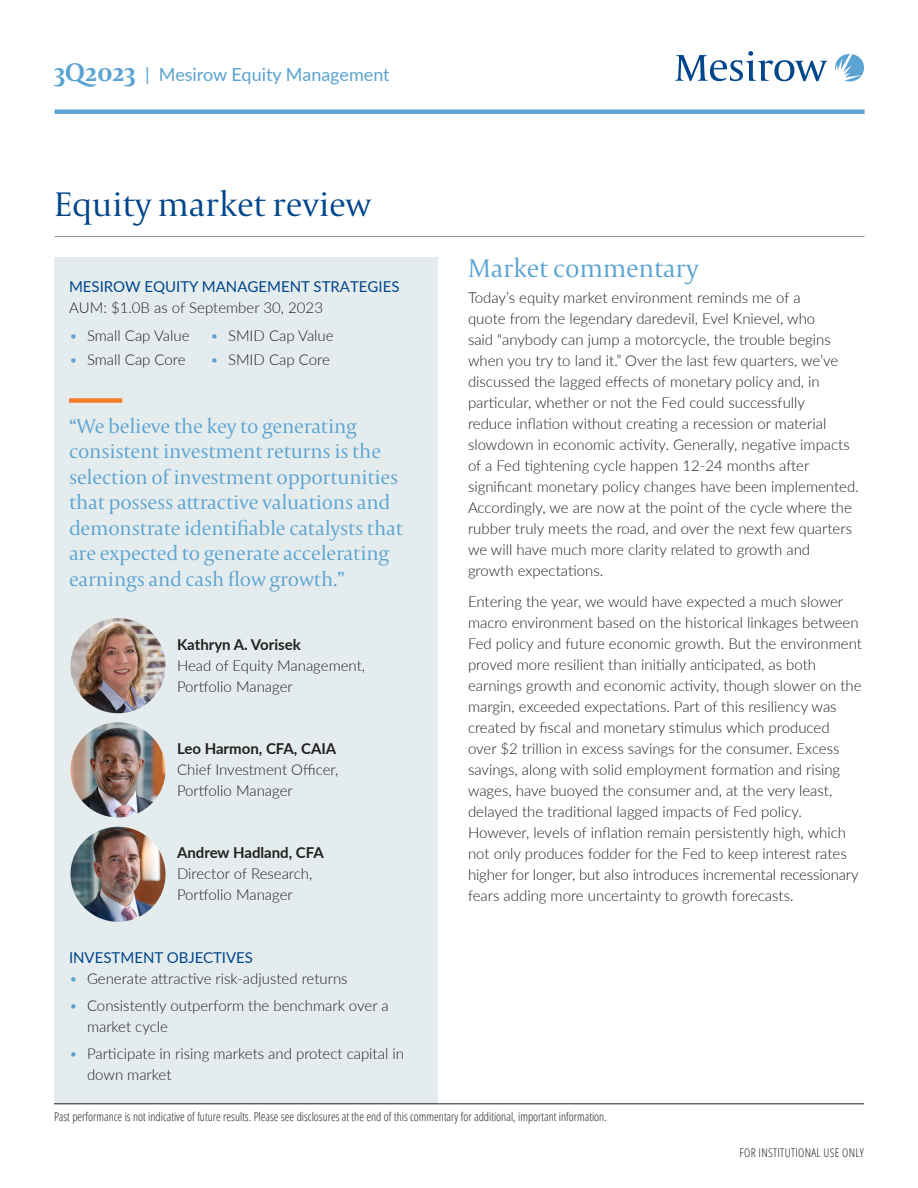
<style>
.page{position:relative;width:918px;height:1188px;background:#fff}
.page>*{position:absolute;margin:0;border:0;box-sizing:border-box;transform-origin:0 0}
._1___Interior_page_title_B{font:300 36px "Capitolium 2";letter-spacing:-.01em;color:#00468b}
._1__Subtitle{font:300 27px "Capitolium 2";letter-spacing:-.01em;color:#5aa3d2}
._2_Pull_Quote_rule_orange{font:300 21px/25.5px "Capitolium 2";letter-spacing:-.01em;color:#5aa3d2}
.t1{font:18px "Lato";color:#5aa3d2}
._3_Body{font:300 15px/21px "Lato";color:#231f20}
._2_Byline_Name_Title{font:300 15px/21px "Lato";color:#231f20}
._3_Body-2{font:15px/21px "Lato";color:#00468b}
._2_Byline_Name_Title-2{font:700 15px "Lato";color:#231f20}
._3_Subhead_L2{font:15px "Lato";color:#00468b}
._9_Footnote_with_rule{font:300 condensed 12px "Open Sans";color:#231f20}
._9_Footnote_with_rule-2{font:300 condensed 12px "Open Sans";letter-spacing:.025em;color:#231f20}
.s1{font-family:"Capitolium 2";font-weight:700;font-size:27px}
.s2{font-weight:300;color:#231f20}
.s3{color:#5aa3d2}
</style>
<div class="page">
<svg style="left:835px;top:54px;width:29px;height:27px"></svg>
<svg style="left:675px;top:51px;width:153px;height:30px"></svg>
<hr style="left:55px;top:110px;width:810px;height:4px;background:#5aa3d2">
<hr style="left:55px;top:236px;width:810px;height:1px;background:#8a8c8f">
<div style="left:54px;top:257px;width:383px;height:847px;background:#e4eced"></div>
<div style="left:69px;top:398px;width:53px;height:5px;background:#f57e29"></div>
<hr style="left:54px;top:1104px;width:810px;height:1px;background:#231f20">
<img style="left:70px;top:618px;width:96px;height:95px;border-radius:48px">
<img style="left:70px;top:722px;width:96px;height:96px;border-radius:48px">
<img style="left:70px;top:827px;width:96px;height:95px;border-radius:48px">
<p class="t1" style="left:54px;top:62px;width:337px"><span class="s1">3Q2023</span> | Mesirow Equity Management</p>
<p class="_1___Interior_page_title_B" style="left:54px;top:180px;width:319px">Equity market review</p>
<p class="_3_Body-2" style="left:69px;top:275px;width:332px">MESIROW EQUITY MANAGEMENT STRATEGIES<br><span class="s2">AUM: $1.0B as of September 30, 2023</span></p>
<p class="_3_Body" style="left:69px;top:325px;width:122px"><span class="s3">•</span> Small Cap Value</p>
<p class="_3_Body" style="left:69px;top:349px;width:118px"><span class="s3">•</span> Small Cap Core</p>
<p class="_3_Body" style="left:210px;top:325px;width:125px"><span class="s3">•</span> SMID Cap Value</p>
<p class="_3_Body" style="left:210px;top:349px;width:121px"><span class="s3">•</span> SMID Cap Core</p>
<p class="_2_Pull_Quote_rule_orange" style="left:69px;top:413px;width:336px">“We believe the key to generating consistent investment returns is the selection of investment opportunities that possess attractive valuations and demonstrate identifiable catalysts that are expected to generate accelerating earnings and cash flow growth.”</p>
<p class="_2_Byline_Name_Title-2" style="left:177px;top:633px;width:125px">Kathryn A. Vorisek</p>
<p class="_2_Byline_Name_Title" style="left:177px;top:654px;width:190px">Head of Equity Management,</p>
<p class="_2_Byline_Name_Title" style="left:177px;top:675px;width:117px">Portfolio Manager</p>
<p class="_2_Byline_Name_Title-2" style="left:177px;top:738px;width:161px">Leo Harmon, CFA, CAIA</p>
<p class="_2_Byline_Name_Title" style="left:177px;top:759px;width:163px">Chief Investment Officer,</p>
<p class="_2_Byline_Name_Title" style="left:177px;top:780px;width:117px">Portfolio Manager</p>
<p class="_2_Byline_Name_Title-2" style="left:177px;top:842px;width:148px">Andrew Hadland, CFA</p>
<p class="_2_Byline_Name_Title" style="left:177px;top:863px;width:137px">Director of Research,<br>Portfolio Manager</p>
<p class="_3_Subhead_L2" style="left:69px;top:947px;width:186px">INVESTMENT OBJECTIVES</p>
<p class="_3_Body" style="left:69px;top:968px;width:280px"><span class="s3">•</span> Generate attractive risk-adjusted returns</p>
<p class="_3_Body" style="left:87px;top:995px;width:303px;text-indent:-18px"><span class="s3">•</span> Consistently outperform the benchmark over a market cycle</p>
<p class="_3_Body" style="left:87px;top:1043px;width:318px;text-indent:-18px"><span class="s3">•</span> Participate in rising markets and protect capital in down market</p>
<p class="_1__Subtitle" style="left:468px;top:250px;width:232px">Market commentary</p>
<p class="_3_Body" style="left:468px;top:286px;width:392px">Today’s equity market environment reminds me of a<br>quote from the legendary daredevil, Evel Knievel, who<br>said “anybody can jump a motorcycle, the trouble begins when you try to land it.” Over the last few quarters, we’ve discussed the lagged effects of monetary policy and, in particular, whether or not the Fed could successfully<br>reduce inflation without creating a recession or material slowdown in economic activity. Generally, negative impacts of a Fed tightening cycle happen 12-24 months after significant monetary policy changes have been implemented.<br>Accordingly, we are now at the point of the cycle where the rubber truly meets the road, and over the next few quarters we will have much more clarity related to growth and growth expectations.</p>
<p class="_3_Body" style="left:468px;top:591px;width:396px">Entering the year, we would have expected a much slower macro environment based on the historical linkages between Fed policy and future economic growth. But the environment proved more resilient than initially anticipated, as both earnings growth and economic activity, though slower on the margin, exceeded expectations. Part of this resiliency was created by fiscal and monetary stimulus which produced<br>over $2 trillion in excess savings for the consumer. Excess savings, along with solid employment formation and rising wages, have buoyed the consumer and, at the very least, delayed the traditional lagged impacts of Fed policy.<br>However, levels of inflation remain persistently high, which not only produces fodder for the Fed to keep interest rates higher for longer, but also introduces incremental recessionary fears adding more uncertainty to growth forecasts.</p>
<p class="_9_Footnote_with_rule" style="left:54px;top:1108px;width:554px">Past performance is not indicative of future results. Please see disclosures at the end of this commentary for additional, important information.</p>
<p class="_9_Footnote_with_rule-2" style="left:740px;top:1144px;width:126px">FOR INSTITUTIONAL USE ONLY</p>
</div>
